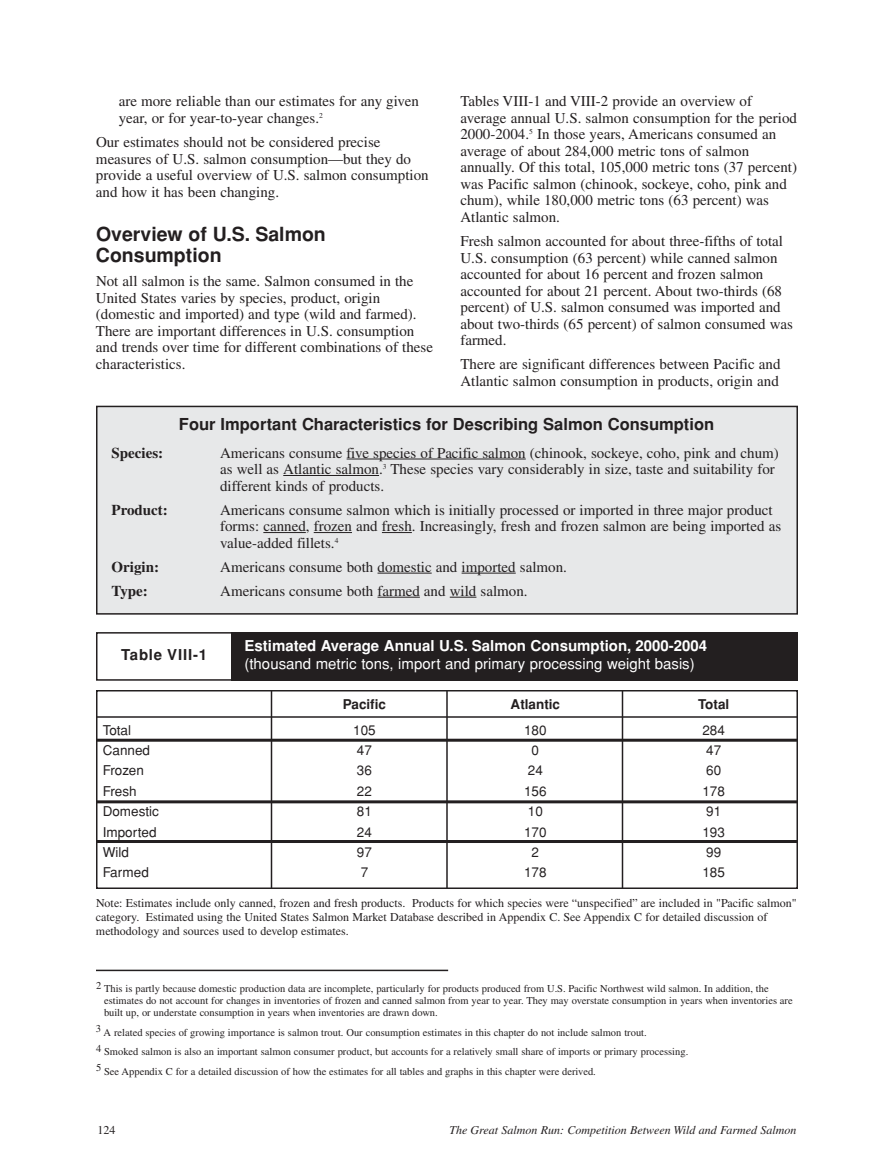
<style>
.page{position:relative;width:891px;height:1161px;background:#fff}
.page>*{position:absolute;margin:0;border:0;box-sizing:border-box;transform-origin:0 0}
.t1{font:700 19.5px/21px "Helvetica";color:#231f20}
.t2{font:700 16.5px "Helvetica";color:#231f20}
.t3{font:15px/16.5px "Times";color:#231f20}
.t4{font:15px "Helvetica";color:#fff}
.t5{font:700 15px "Helvetica";color:#fff}
.t6{font:700 15px "Times";color:#231f20}
.t7{font:700 15px "Helvetica";letter-spacing:.055em;color:#231f20}
.t8{font:13.5px "Helvetica";color:#231f20}
.t9{font:700 13.5px "Helvetica";color:#231f20}
.t10{font:12px/14.2px "Times";color:#231f20}
.t11{font:italic 12px "Times";color:#231f20}
.t12{font:10.5px/12px "Times";color:#231f20}
</style>
<div class="page">
<hr style="left:96px;top:970px;width:352px;height:1px;background:#231f20">
<div style="left:97px;top:406px;width:700px;height:208px;background:#e7e8e9"></div>
<div style="left:96px;top:406px;width:702px;height:209px;border:2px solid #231f20"></div>
<hr style="left:347px;top:459px;width:179px;height:1px;background:#231f20">
<hr style="left:283px;top:475px;width:96px;height:1px;background:#231f20">
<hr style="left:263px;top:532px;width:43px;height:1px;background:#231f20">
<hr style="left:314px;top:532px;width:38px;height:1px;background:#231f20">
<hr style="left:382px;top:532px;width:30px;height:1px;background:#231f20">
<hr style="left:378px;top:573px;width:54px;height:1px;background:#231f20">
<hr style="left:462px;top:573px;width:54px;height:1px;background:#231f20">
<hr style="left:378px;top:597px;width:42px;height:1px;background:#231f20">
<svg style="left:450px;top:597px;width:26px;height:1px"></svg>
<div style="left:96px;top:632px;width:702px;height:49px;border:2px solid #231f20"></div>
<div style="left:231px;top:632px;width:567px;height:49px;background:#231f20"></div>
<div style="left:96px;top:690px;width:702px;height:199px;border:2px solid #231f20"></div>
<hr style="left:271px;top:690px;width:1px;height:199px;background:#231f20">
<hr style="left:446px;top:690px;width:2px;height:199px;background:#231f20">
<hr style="left:622px;top:690px;width:1px;height:199px;background:#231f20">
<hr style="left:96px;top:739px;width:702px;height:3px;background:#231f20">
<hr style="left:96px;top:800px;width:702px;height:3px;background:#231f20">
<hr style="left:96px;top:840px;width:702px;height:3px;background:#231f20">
<hr style="left:96px;top:716px;width:702px;height:2px;background:#231f20">
<p class="t3" style="left:119px;top:95px;width:302px">are more reliable than our estimates for any given year, or for year-to-year changes.<sup>2</sup></p>
<p class="t3" style="left:96px;top:135px;width:334px">Our estimates should not be considered precise measures of U.S. salmon consumption—but they do provide a useful overview of U.S. salmon consumption and how it has been changing.</p>
<h1 class="t1" style="left:96px;top:224px;width:231px">Overview of U.S. Salmon<br>Consumption</h1>
<p class="t3" style="left:96px;top:275px;width:339px">Not all salmon is the same. Salmon consumed in the United States varies by species, product, origin (domestic and imported) and type (wild and farmed).<br>There are important differences in U.S. consumption and trends over time for different combinations of these characteristics.</p>
<p class="t3" style="left:460px;top:95px;width:338px">Tables VIII-1 and VIII-2 provide an overview of average annual U.S. salmon consumption for the period 2000-2004.<sup>5</sup> In those years, Americans consumed an average of about 284,000 metric tons of salmon annually. Of this total, 105,000 metric tons (37 percent) was Pacific salmon (chinook, sockeye, coho, pink and chum), while 180,000 metric tons (63 percent) was Atlantic salmon.</p>
<p class="t3" style="left:460px;top:234px;width:334px">Fresh salmon accounted for about three-fifths of total U.S. consumption (63 percent) while canned salmon accounted for about 16 percent and frozen salmon accounted for about 21 percent. About two-thirds (68 percent) of U.S. salmon consumed was imported and about two-thirds (65 percent) of salmon consumed was farmed.</p>
<p class="t3" style="left:460px;top:357px;width:322px">There are significant differences between Pacific and<br>Atlantic salmon consumption in products, origin and</p>
<p class="t2" style="left:179px;top:415px;width:537px">Four Important Characteristics for Describing Salmon Consumption</p>
<p class="t6" style="left:112px;top:447px;width:53px">Species:</p>
<p class="t3" style="left:220px;top:446px;width:560px">Americans consume five species of Pacific salmon (chinook, sockeye, coho, pink and chum) as well as Atlantic salmon.<sup>3</sup> These species vary considerably in size, taste and suitability for different kinds of products.</p>
<p class="t6" style="left:112px;top:504px;width:58px">Product:</p>
<p class="t3" style="left:220px;top:503px;width:563px">Americans consume salmon which is initially processed or imported in three major product forms: canned, frozen and fresh. Increasingly, fresh and frozen salmon are being imported as value-added fillets.<sup>4</sup></p>
<p class="t6" style="left:112px;top:561px;width:49px">Origin:</p>
<p class="t3" style="left:220px;top:560px;width:348px">Americans consume both domestic and imported salmon.</p>
<p class="t6" style="left:112px;top:586px;width:38px">Type:</p>
<p class="t3" style="left:220px;top:584px;width:309px">Americans consume both farmed and wild salmon.</p>
<p class="t7" style="left:121px;top:646px;width:88px">Table VIII-1</p>
<p class="t5" style="left:244px;top:637px;width:464px">Estimated Average Annual U.S. Salmon Consumption, 2000-2004</p>
<p class="t4" style="left:244px;top:655px;width:452px">(thousand metric tons, import and primary processing weight basis)</p>
<p class="t9" style="left:343px;top:696px;width:45px">Pacific</p>
<p class="t9" style="left:511px;top:696px;width:51px">Atlantic</p>
<p class="t9" style="left:698px;top:696px;width:33px">Total</p>
<p class="t8" style="left:103px;top:722px;width:30px">Total</p>
<p class="t8" style="left:353px;top:722px;width:24px">105</p>
<p class="t8" style="left:524px;top:722px;width:24px">180</p>
<p class="t8" style="left:702px;top:722px;width:24px">284</p>
<p class="t8" style="left:103px;top:742px;width:49px">Canned</p>
<p class="t8" style="left:357px;top:742px;width:17px">47</p>
<p class="t8" style="left:532px;top:742px;width:9px">0</p>
<p class="t8" style="left:706px;top:742px;width:17px">47</p>
<p class="t8" style="left:103px;top:763px;width:43px">Frozen</p>
<p class="t8" style="left:357px;top:763px;width:17px">36</p>
<p class="t8" style="left:528px;top:763px;width:17px">24</p>
<p class="t8" style="left:706px;top:763px;width:17px">60</p>
<p class="t8" style="left:103px;top:783px;width:35px">Fresh</p>
<p class="t8" style="left:357px;top:783px;width:17px">22</p>
<p class="t8" style="left:524px;top:783px;width:24px">156</p>
<p class="t8" style="left:702px;top:783px;width:24px">178</p>
<p class="t8" style="left:103px;top:804px;width:58px">Domestic</p>
<p class="t8" style="left:357px;top:804px;width:17px">81</p>
<p class="t8" style="left:528px;top:804px;width:17px">10</p>
<p class="t8" style="left:706px;top:804px;width:17px">91</p>
<p class="t8" style="left:103px;top:824px;width:55px">Imported</p>
<p class="t8" style="left:357px;top:824px;width:17px">24</p>
<p class="t8" style="left:524px;top:824px;width:24px">170</p>
<p class="t8" style="left:702px;top:824px;width:24px">193</p>
<p class="t8" style="left:103px;top:844px;width:28px">Wild</p>
<p class="t8" style="left:357px;top:844px;width:17px">97</p>
<p class="t8" style="left:532px;top:844px;width:9px">2</p>
<p class="t8" style="left:706px;top:844px;width:17px">99</p>
<p class="t8" style="left:103px;top:865px;width:48px">Farmed</p>
<p class="t8" style="left:361px;top:865px;width:9px">7</p>
<p class="t8" style="left:524px;top:865px;width:24px">178</p>
<p class="t8" style="left:702px;top:865px;width:24px">185</p>
<p class="t10" style="left:96px;top:897px;width:702px">Note: Estimates include only canned, frozen and fresh products. Products for which species were “unspecified” are included in "Pacific salmon" category. Estimated using the United States Salmon Market Database described in Appendix C. See Appendix C for detailed discussion of methodology and sources used to develop estimates.</p>
<p class="t12" style="left:104px;top:984px;width:690px;text-indent:-8px">2 This is partly because domestic production data are incomplete, particularly for products produced from U.S. Pacific Northwest wild salmon. In addition, the estimates do not account for changes in inventories of frozen and canned salmon from year to year. They may overstate consumption in years when inventories are built up, or understate consumption in years when inventories are drawn down.</p>
<p class="t12" style="left:96px;top:1024px;width:594px;line-height:19.5px">3 A related species of growing importance is salmon trout. Our consumption estimates in this chapter do not include salmon trout.<br>4 Smoked salmon is also an important salmon consumer product, but accounts for a relatively small share of imports or primary processing.<br>5 See Appendix C for a detailed discussion of how the estimates for all tables and graphs in this chapter were derived.</p>
<p class="t10" style="left:98px;top:1124px;width:19px">124</p>
<p class="t11" style="left:449px;top:1126px;width:349px">The Great Salmon Run: Competition Between Wild and Farmed Salmon</p>
</div>
